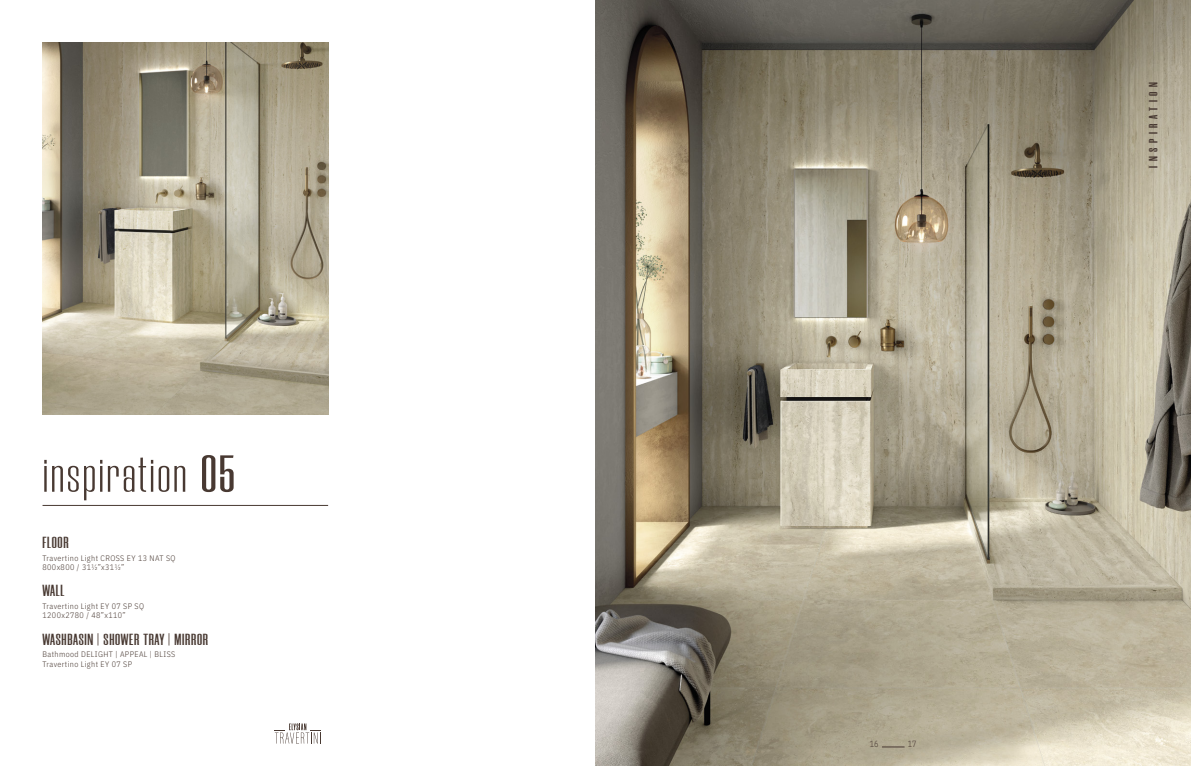
<style>
.page{position:relative;width:1191px;height:766px;background:#fff}
.page>*{position:absolute;margin:0;border:0;box-sizing:border-box;transform-origin:0 0}
.t1{font:300 52px "Morganite";letter-spacing:.03em;color:#483932;scale:1.4 1}
.t2{font:600 16px "Morganite";letter-spacing:.03em;color:#483932;scale:1.4 1}
.t3{font:700 12px "Morganite";letter-spacing:.25em;color:#483932;scale:1.5 1}
.t4{font:300 9px "IBM Plex Sans Cond";color:#483932;scale:.9 1}
.t5{font:300 8px/9.6px "IBM Plex Sans Cond";letter-spacing:.05em;color:#483932}
.s1{font-weight:500}
.s2{font-weight:300}
</style>
<div class="page">
<img style="left:43px;top:43px;width:285px;height:371px">
<img style="left:595px;top:0;width:596px;height:765px">
<hr style="left:43px;top:505px;width:285px;height:1px;background:#483932">
<svg style="left:882px;top:746px;width:22px;height:1px"></svg>
<svg style="left:275px;top:723px;width:46px;height:20px"></svg>
<h1 class="t1" style="left:43px;top:453px;width:139px">inspiration <span class="s1">05</span></h1>
<h2 class="t2" style="left:43px;top:533px;width:20px">FLOOR</h2>
<p class="t5" style="left:43px;top:553px;width:135px">Travertino Light CROSS EY 13 NAT SQ<br>800x800 / 31½”x31½”</p>
<h2 class="t2" style="left:43px;top:581px;width:17px">WALL</h2>
<p class="t5" style="left:43px;top:601px;width:103px">Travertino Light EY 07 SP SQ<br>1200x2780 / 48”x110”</p>
<h2 class="t2" style="left:43px;top:629px;width:120px">WASHBASIN <span class="s2">|</span> SHOWER TRAY <span class="s2">|</span> MIRROR</h2>
<p class="t5" style="left:43px;top:649px;width:134px">Bathmood DELIGHT | APPEAL | BLISS<br>Travertino Light EY 07 SP</p>
<p class="t4" style="left:870px;top:739px;width:11px">16</p>
<p class="t4" style="left:908px;top:739px;width:11px">17</p>
<h3 class="t3" style="left:1146px;top:167px;width:58px;rotate:-90deg">INSPIRATION</h3>
</div>
